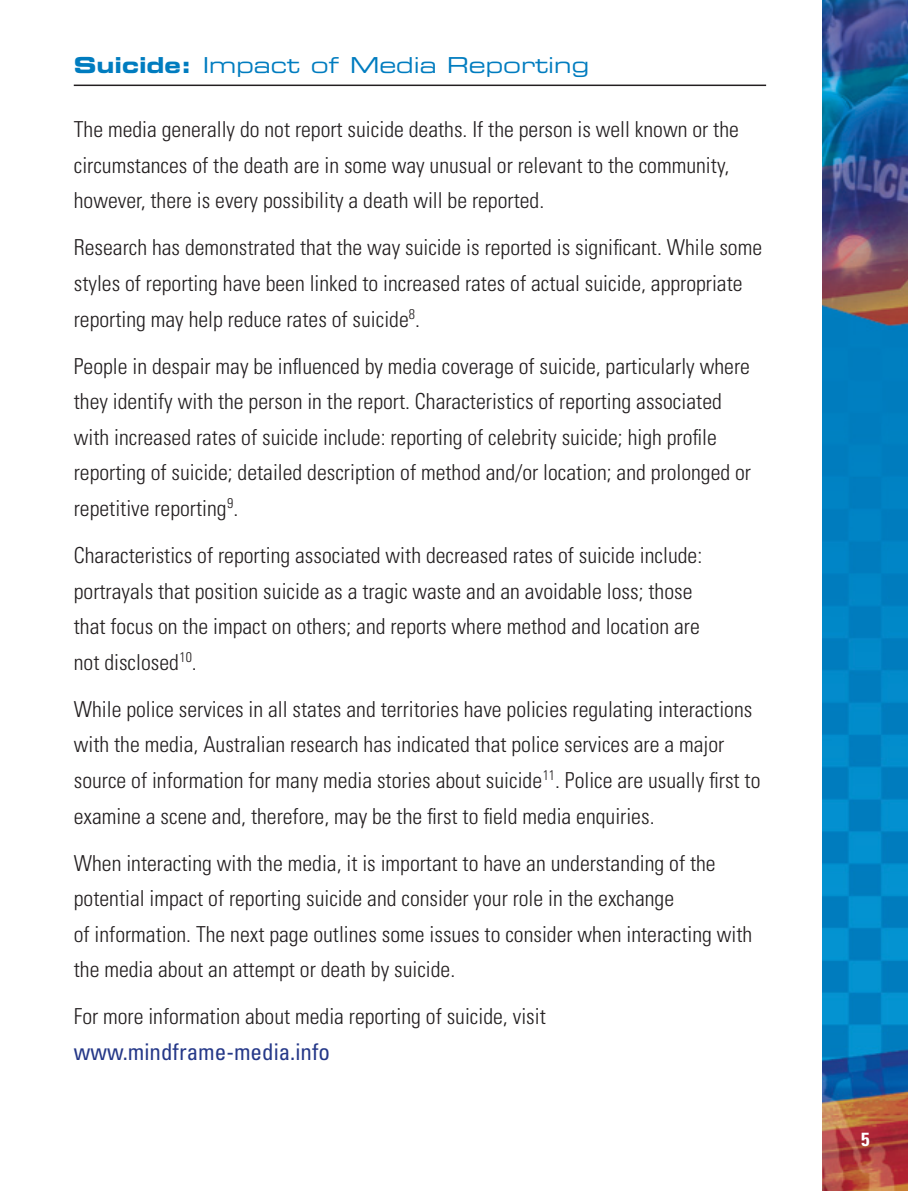
<style>
.page{position:relative;width:908px;height:1191px;background:#fff}
.page>*{position:absolute;margin:0;border:0;box-sizing:border-box;transform-origin:0 0}
.t1{font:condensed 23px "Univers";color:#253888}
.t2{font:300 condensed 22px/35.6px "Univers";color:#231f20}
.t3{font:22px "Eurostile LT Std Ex 2";color:#007cbf}
.t4{font:700 condensed 19px "Univers";color:#fff}
.s1{font-family:"Eurostile LT Std Bold Ex 2"}
</style>
<div class="page">
<hr style="left:74px;top:85px;width:691px;height:1px;background:#231f20">
<img style="left:822px;top:0;width:85px;height:1191px">
<p class="t3" style="left:74px;top:50px;width:516px"><span class="s1">Suicide:</span> Impact of Media Reporting</p>
<p class="t2" style="left:74px;top:111px;width:666px">The media generally do not report suicide deaths. If the person is well known or the circumstances of the death are in some way unusual or relevant to the community, however, there is every possibility a death will be reported.</p>
<p class="t2" style="left:74px;top:229px;width:689px">Research has demonstrated that the way suicide is reported is significant. While some styles of reporting have been linked to increased rates of actual suicide, appropriate reporting may help reduce rates of suicide<sup>8</sup>.</p>
<p class="t2" style="left:74px;top:348px;width:678px">People in despair may be influenced by media coverage of suicide, particularly where they identify with the person in the report. Characteristics of reporting associated with increased rates of suicide include: reporting of celebrity suicide; high profile reporting of suicide; detailed description of method and/or location; and prolonged or repetitive reporting<sup>9</sup>.</p>
<p class="t2" style="left:74px;top:537px;width:629px">Characteristics of reporting associated with decreased rates of suicide include: portrayals that position suicide as a tragic waste and an avoidable loss; those that focus on the impact on others; and reports where method and location are not disclosed<sup>10</sup>.</p>
<p class="t2" style="left:74px;top:691px;width:688px">While police services in all states and territories have policies regulating interactions with the media, Australian research has indicated that police services are a major source of information for many media stories about suicide<sup>11</sup>. Police are usually first to examine a scene and, therefore, may be the first to field media enquiries.</p>
<p class="t2" style="left:74px;top:844px;width:679px">When interacting with the media, it is important to have an understanding of the potential impact of reporting suicide and consider your role in the exchange<br>of information. The next page outlines some issues to consider when interacting with the media about an attempt or death by suicide.</p>
<p class="t2" style="left:74px;top:998px;width:473px">For more information about media reporting of suicide, visit</p>
<p class="t1" style="left:74px;top:1037px;width:257px">www.mindframe-media.info</p>
<p class="t4" style="left:860px;top:1127px;width:10px">5</p>
</div>
